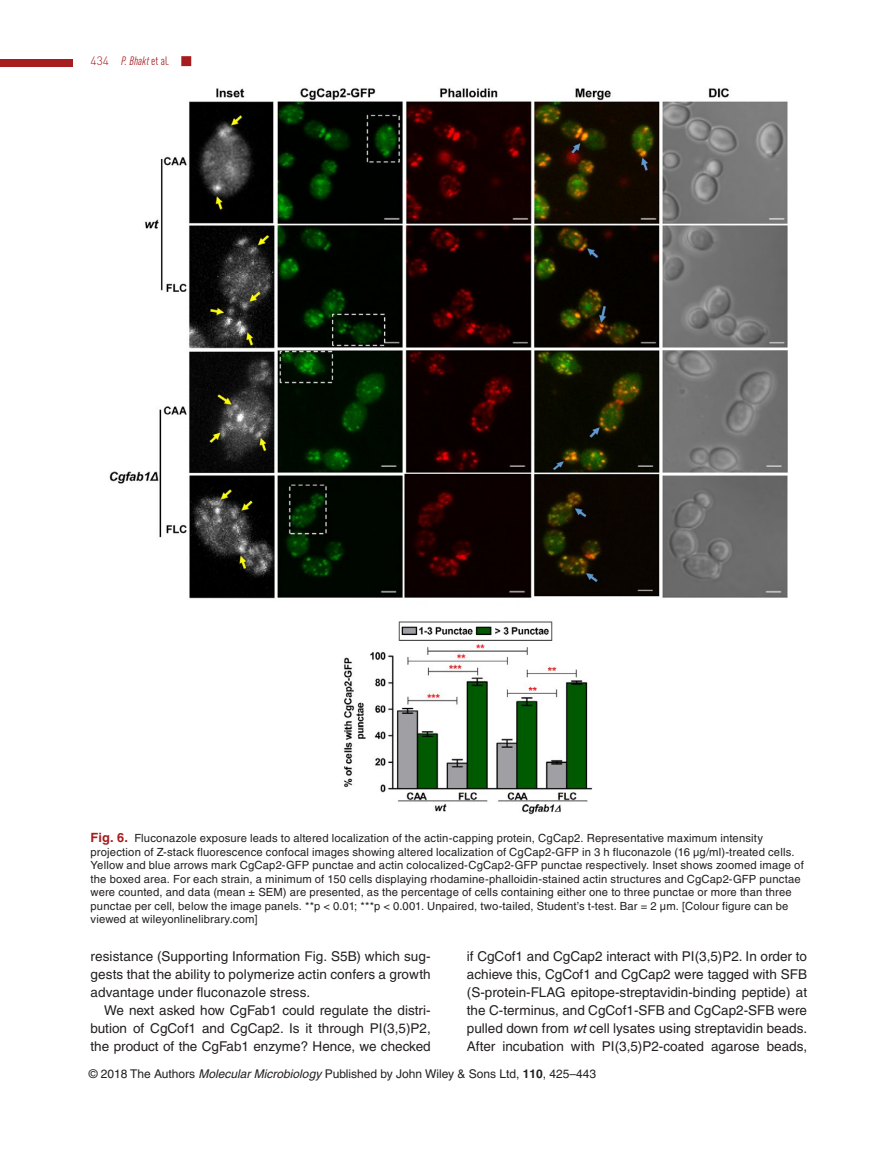
<style>
.page{position:relative;width:893px;height:1174px;background:#fff}
.page>*{position:absolute;margin:0;border:0;box-sizing:border-box;transform-origin:0 0}
.t1{font:13.5px/18px "Helvetica";color:#231f20;text-align:justify}
.t2{font:12px "Helvetica";color:#231f20}
.t3{font:italic condensed 12px "DINOT";color:#a61c1f}
.t4{font:11.25px/13.5px "Helvetica";letter-spacing:.015em;color:#231f20}
.s1{font-family:"DIN";font-weight:300;font-style:normal;font-stretch:normal}
.s2{font-style:normal}
.s3{font-weight:700;font-size:12.75px;color:#a61c1f}
.s4{font-style:italic}
.s5{font-weight:700}
</style>
<div class="page">
<div style="left:181px;top:56px;width:10px;height:10px;border:3px solid #a61c1f"></div>
<div style="left:0;top:59px;width:72px;height:8px;background:#a61c1f"></div>
<img style="left:109px;top:88px;width:679px;height:727px">
<p class="t3" style="left:91px;top:53px;width:102px"><span class="s1">434</span> P. Bhakt <span class="s2">et al</span>. ■</p>
<p class="t4" style="left:91px;top:831px;width:715px"><span class="s3">Fig. 6.</span> Fluconazole exposure leads to altered localization of the actin-capping protein, CgCap2. Representative maximum intensity projection of Z-stack fluorescence confocal images showing altered localization of CgCap2-GFP in 3 h fluconazole (16 µg/ml)-treated cells.<br>Yellow and blue arrows mark CgCap2-GFP punctae and actin colocalized-CgCap2-GFP punctae respectively. Inset shows zoomed image of the boxed area. For each strain, a minimum of 150 cells displaying rhodamine-phalloidin-stained actin structures and CgCap2-GFP punctae were counted, and data (mean ± SEM) are presented, as the percentage of cells containing either one to three punctae or more than three punctae per cell, below the image panels. **p &lt; 0.01; ***p &lt; 0.001. Unpaired, two-tailed, Student’s t-test. Bar = 2 µm. [Colour figure can be viewed at wileyonlinelibrary.com]</p>
<p class="t1" style="left:91px;top:947px;width:342px">resistance (Supporting Information Fig. S5B) which sug&shy;gests that the ability to polymerize actin confers a growth advantage under fluconazole stress.</p>
<p class="t1" style="left:91px;top:1001px;width:342px;text-indent:14px">We next asked how CgFab1 could regulate the distri&shy;bution of CgCof1 and CgCap2. Is it through PI(3,5)P2, the product of the CgFab1 enzyme? Hence, we checked</p>
<p class="t1" style="left:467px;top:947px;width:342px">if CgCof1 and CgCap2 interact with PI(3,5)P2. In order to achieve this, CgCof1 and CgCap2 were tagged with SFB (S-protein-FLAG epitope-streptavidin-binding peptide) at the C-terminus, and CgCof1-SFB and CgCap2-SFB were pulled down from <span class="s4">wt</span> cell lysates using streptavidin beads.<br>After incubation with PI(3,5)P2-coated agarose beads,</p>
<p class="t2" style="left:89px;top:1067px;width:509px">© 2018 The Authors <span class="s4">Molecular Microbiology</span> Published by John Wiley &amp; Sons Ltd, <span class="s5">110</span>, 425–443</p>
</div>
